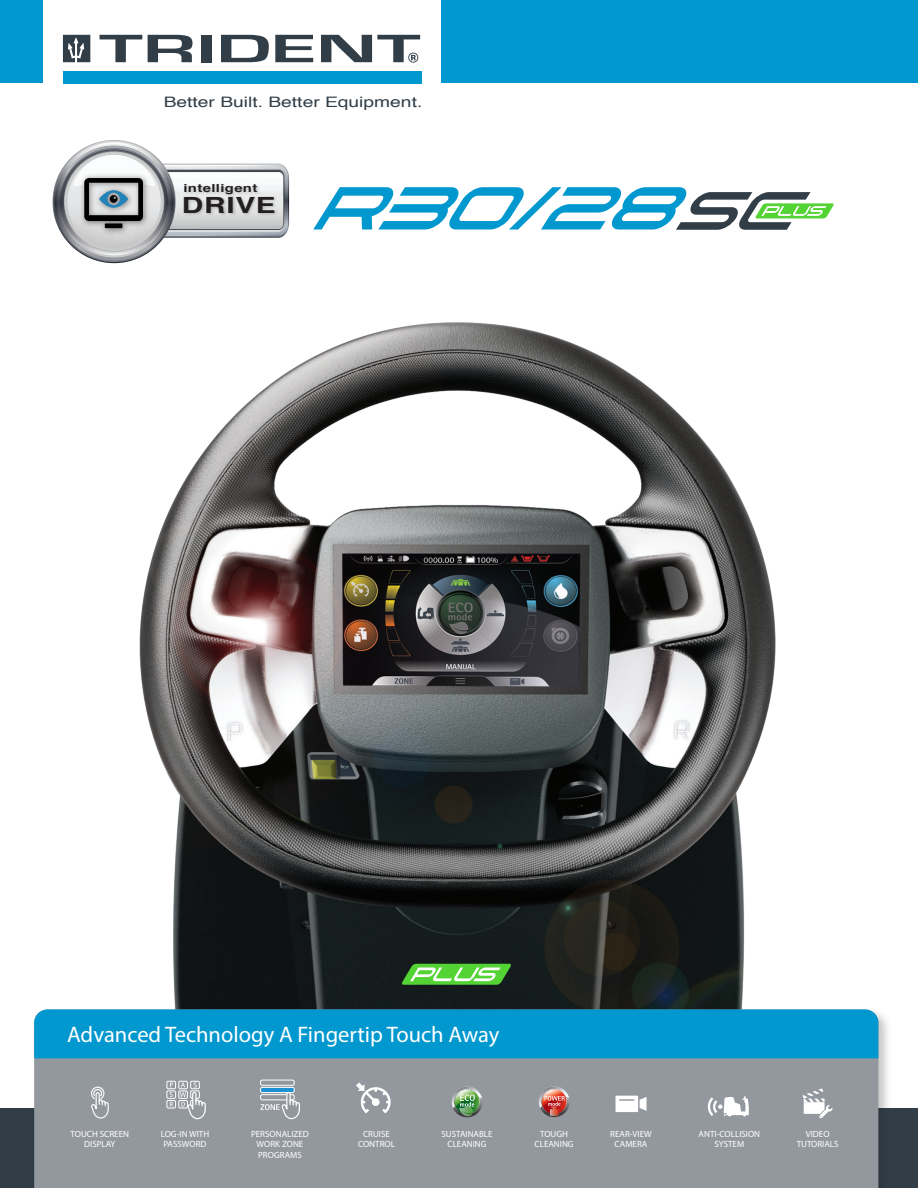
<style>
.page{position:relative;width:918px;height:1188px;background:#fff}
.page>*{position:absolute;margin:0;border:0;box-sizing:border-box;transform-origin:0 0}
.t1{font:italic 60.45px "Tachyon";color:#0098ce}
.t2{font:22.5px "Myriad Pro";color:#fff}
.t3{font:700 22.35px "Helvetica";letter-spacing:.025em;color:#231f20;scale:1.33 1}
.t4{font:14.4px "Helvetica";color:#313e48;scale:1.33 1}
.t5{font:700 11.1px "Helvetica";letter-spacing:.025em;color:#231f20;scale:1.33 1}
.t6{font:9px/10.8px "Myriad Pro";color:#fff;text-align:center}
.s1{font-size:53.85px;color:#313e48}
</style>
<div class="page">
<div style="left:0;top:1109px;width:918px;height:79px;background:#313e48"></div>
<div style="left:0;top:0;width:918px;height:83px;background:#0098ce"></div>
<div style="left:44px;top:0;width:397px;height:130px;background:#fff"></div>
<svg style="left:100px;top:35px;width:42px;height:27px"></svg>
<svg style="left:148px;top:35px;width:45px;height:27px"></svg>
<div style="left:201px;top:35px;width:10px;height:27px;background:#313e48"></div>
<svg style="left:221px;top:35px;width:48px;height:27px"></svg>
<svg style="left:275px;top:35px;width:38px;height:27px"></svg>
<svg style="left:321px;top:35px;width:99px;height:28px"></svg>
<div style="left:63px;top:71px;width:358px;height:13px;background:#0098ce"></div>
<svg style="left:63px;top:35px;width:27px;height:27px"></svg>
<img style="left:289px;top:181px;width:1px;height:42px">
<svg style="left:53px;top:141px;width:236px;height:122px"></svg>
<img style="left:139px;top:322px;width:637px;height:685px">
<div style="left:31px;top:1007px;width:861px;height:181px;background:#231f20;opacity:.25"></div>
<div style="left:34px;top:1058px;width:844px;height:130px;background:#93989f"></div>
<div style="left:34px;top:1010px;width:844px;height:48px;background:#0098ce"></div>
<div style="left:261px;top:1087px;width:33px;height:6px;background:#1f91d1;border-radius:2px"></div>
<div style="left:260px;top:1087px;width:35px;height:6px;border:1px solid #fff;border-radius:2px"></div>
<div style="left:260px;top:1080px;width:35px;height:6px;border:1px solid #fff;border-radius:2px"></div>
<svg style="left:260px;top:1091px;width:40px;height:28px"></svg>
<div style="left:167px;top:1081px;width:9px;height:8px;border:1px solid #fff;border-radius:2px"></div>
<div style="left:178px;top:1081px;width:10px;height:8px;border:1px solid #fff;border-radius:2px"></div>
<div style="left:190px;top:1081px;width:10px;height:8px;border:1px solid #fff;border-radius:2px"></div>
<div style="left:167px;top:1091px;width:9px;height:8px;border:1px solid #fff;border-radius:2px"></div>
<div style="left:178px;top:1091px;width:10px;height:8px;border:1px solid #fff;border-radius:2px"></div>
<div style="left:167px;top:1100px;width:9px;height:8px;border:1px solid #fff;border-radius:2px"></div>
<div style="left:178px;top:1100px;width:10px;height:8px;border:1px solid #fff;border-radius:2px"></div>
<svg style="left:170px;top:1083px;width:3px;height:24px"></svg>
<svg style="left:180px;top:1082px;width:26px;height:37px"></svg>
<svg style="left:708px;top:1096px;width:41px;height:20px"></svg>
<svg style="left:91px;top:1086px;width:18px;height:33px"></svg>
<svg style="left:452px;top:1087px;width:30px;height:29px"></svg>
<svg style="left:539px;top:1086px;width:31px;height:31px"></svg>
<svg style="left:539px;top:1086px;width:30px;height:30px"></svg>
<svg style="left:356px;top:1082px;width:35px;height:31px"></svg>
<svg style="left:616px;top:1096px;width:31px;height:16px"></svg>
<svg style="left:803px;top:1089px;width:30px;height:29px"></svg>
<svg style="left:755px;top:203px;width:79px;height:15px"></svg>
<svg style="left:402px;top:964px;width:109px;height:21px;background:#70c85c"></svg>
<p class="t4" style="left:164px;top:91px;width:196px">Better Built. Better Equipment.</p>
<p class="t5" style="left:183px;top:179px;width:57px">intelligent</p>
<p class="t3" style="left:182px;top:187px;width:72px">DRIVE</p>
<h1 class="t1" style="left:313px;top:170px;width:521px">R30/28<span class="s1">SC</span></h1>
<p class="t2" style="left:67px;top:1021px;width:434px">Advanced Technology A Fingertip Touch Away</p>
<p class="t6" style="left:71px;top:1128px;width:60px">TOUCH SCREEN<br>DISPLAY</p>
<p class="t6" style="left:442px;top:1128px;width:53px">SUSTAINABLE<br>CLEANING</p>
<p class="t6" style="left:540px;top:1128px;width:29px">TOUGH</p>
<p class="t6" style="left:161px;top:1128px;width:50px;text-align:left">LOG-IN WITH<br>PASSWORD</p>
<p class="t6" style="left:699px;top:1128px;width:63px">ANTI-COLLISION<br>SYSTEM</p>
<p class="t6" style="left:251px;top:1128px;width:59px">PERSONALIZED<br>WORK ZONE<br>PROGRAMS</p>
<p class="t6" style="left:358px;top:1128px;width:38px">CRUISE<br>CONTROL</p>
<p class="t6" style="left:610px;top:1128px;width:43px">REAR-VIEW<br>CAMERA</p>
<p class="t6" style="left:797px;top:1128px;width:43px">VIDEO<br>TUTORIALS</p>
<p class="t6" style="left:535px;top:1139px;width:41px">CLEANING</p>
</div>
